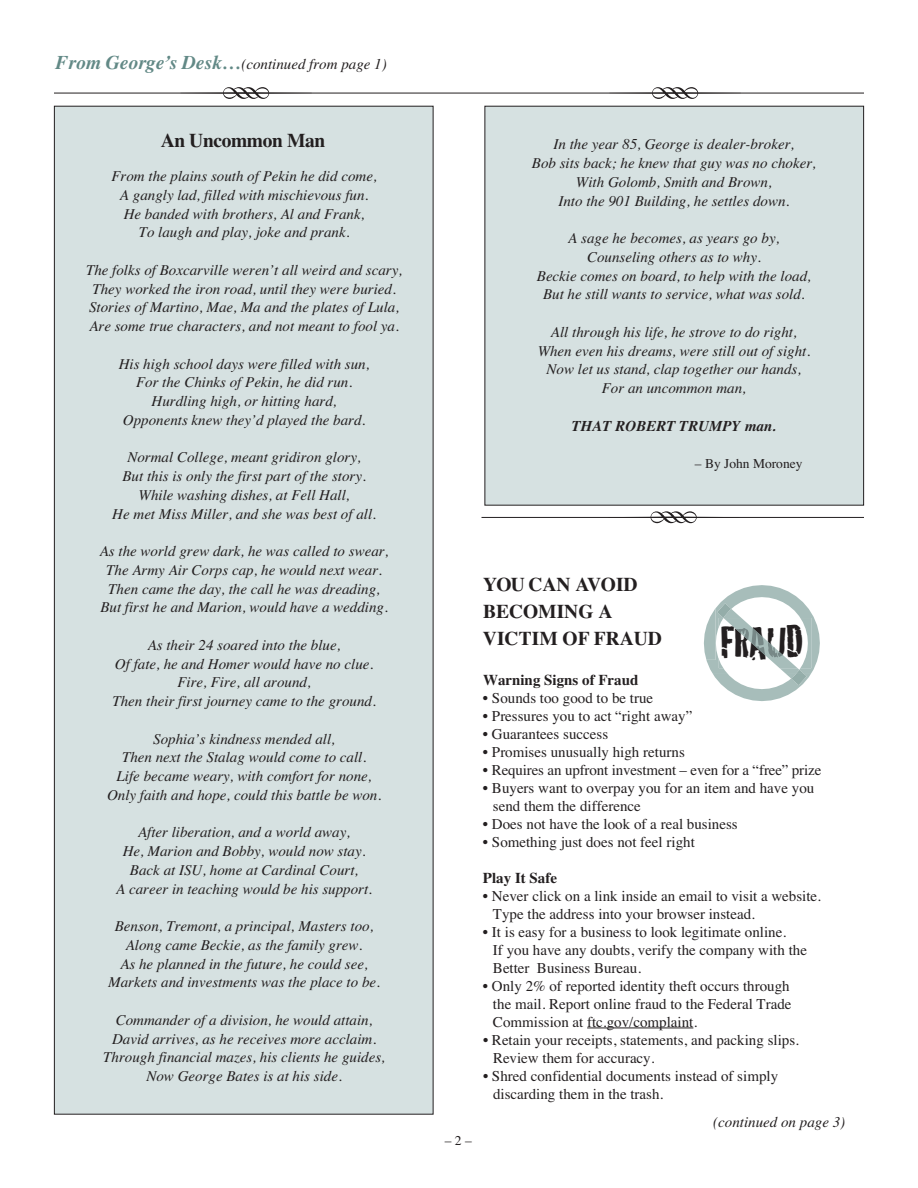
<style>
.page{position:relative;width:918px;height:1188px;background:#fff}
.page>*{position:absolute;margin:0;border:0;box-sizing:border-box;transform-origin:0 0}
.t1{font:75px "Type Embellishments One Let Plain";color:#231f20}
.t2{font:43.95px "Cracked";letter-spacing:-.02em;color:#231f20}
.t3{font:700 19.5px/27px "Times";color:#231f20}
.t4{font:italic 700 19.5px "Times";color:#628986}
.t5{font:700 19.5px "Times";letter-spacing:-.02em;color:#231f20}
.t6{font:italic 15px/18.8px "Times";color:#231f20;text-align:center}
.t7{font:15px/18px "Times";color:#231f20}
.t8{font:700 15px "Times";color:#231f20}
.t9{font:italic 700 15px "Times";color:#231f20}
.t10{font:13.5px "Times";color:#231f20}
.s1{font-weight:400;font-size:15px;color:#231f20}
</style>
<div class="page">
<div style="left:54px;top:106px;width:379px;height:1008px;background:#d6e1e1"></div>
<hr style="left:54px;top:93px;width:810px;height:1px;background:#231f20">
<hr style="left:587px;top:1028px;width:106px;height:1px;background:#231f20">
<div style="left:485px;top:106px;width:379px;height:399px;background:#d6e1e1"></div>
<div style="left:484px;top:106px;width:380px;height:400px;border:1px solid #231f20"></div>
<hr style="left:482px;top:517px;width:382px;height:1px;background:#231f20">
<svg style="left:704px;top:585px;width:116px;height:116px"></svg>
<h3 class="t4" style="left:55px;top:51px;width:265px">From George’s Desk…<span class="s1">(continued fr</span></h3>
<h1 class="t1" style="left:315px;top:137px;width:140px;rotate:-180deg">-</h1>
<p class="t6" style="left:319px;top:54px;width:69px">om page 1)</p>
<h3 class="t5" style="left:161px;top:129px;width:166px">An Uncommon Man</h3>
<p class="t6" style="left:111px;top:167px;width:267px">From the plains south of Pekin he did come, A gangly lad, filled with mischievous fun.<br>He banded with brothers, Al and Frank,<br>To laugh and play, joke and prank.</p>
<p class="t6" style="left:86px;top:260px;width:318px;text-align:left">The folks of Boxcarville weren’t all weird and scary, They worked the iron road, until they were buried.<br>Stories of Martino, Mae, Ma and the plates of Lula, Are some true characters, and not meant to fool ya.</p>
<p class="t6" style="left:119px;top:354px;width:252px">His high school days were filled with sun, For the Chinks of Pekin, he did run.<br>Hurdling high, or hitting hard, Opponents knew they’d played the bard.</p>
<p class="t6" style="left:112px;top:448px;width:265px">Normal College, meant gridiron glory,<br>But this is only the first part of the story.<br>While washing dishes, at Fell Hall,<br>He met Miss Miller, and she was best of all.</p>
<p class="t6" style="left:100px;top:542px;width:290px">As the world grew dark, he was called to swear, The Army Air Corps cap, he would next wear.<br>Then came the day, the call he was dreading, But first he and Marion, would have a wedding.</p>
<p class="t6" style="left:112px;top:635px;width:265px">As their 24 soared into the blue,<br>Of fate, he and Homer would have no clue.<br>Fire, Fire, all around,<br>Then their first journey came to the ground.</p>
<p class="t6" style="left:107px;top:729px;width:276px">Sophia’s kindness mended all,<br>Then next the Stalag would come to call.<br>Life became weary, with comfort for none, Only faith and hope, could this battle be won.</p>
<p class="t6" style="left:116px;top:823px;width:257px">After liberation, and a world away,<br>He, Marion and Bobby, would now stay.<br>Back at ISU, home at Cardinal Court,<br>A career in teaching would be his support.</p>
<p class="t6" style="left:108px;top:917px;width:273px">Benson, Tremont, a principal, Masters too, Along came Beckie, as the family grew.<br>As he planned in the future, he could see, Markets and investments was the place to be.</p>
<p class="t6" style="left:103px;top:1010px;width:283px">Commander of a division, he would attain, David arrives, as he receives more acclaim.<br>Through financial mazes, his clients he guides, Now George Bates is at his side.</p>
<h1 class="t1" style="left:744px;top:137px;width:140px;rotate:-180deg">-</h1>
<p class="t6" style="left:532px;top:135px;width:286px">In the year 85, George is dealer-broker,<br>Bob sits back; he knew that guy was no choker, With Golomb, Smith and Brown,<br>Into the 901 Building, he settles down.</p>
<p class="t6" style="left:537px;top:229px;width:276px">A sage he becomes, as years go by, Counseling others as to why.<br>Beckie comes on board, to help with the load, But he still wants to service, what was sold.</p>
<p class="t6" style="left:538px;top:322px;width:274px">All through his life, he strove to do right, When even his dreams, were still out of sight.<br>Now let us stand, clap together our hands, For an uncommon man,</p>
<p class="t9" style="left:572px;top:417px;width:206px">THAT ROBERT TRUMPY man.</p>
<p class="t10" style="left:695px;top:456px;width:109px">– By John Moroney</p>
<h1 class="t1" style="left:743px;top:562px;width:140px;rotate:-180deg">-</h1>
<p class="t10" style="left:445px;top:1132px;width:28px">–2–</p>
<h3 class="t3" style="left:483px;top:571px;width:181px">YOU CAN AVOID<br>BECOMING A<br>VICTIM OF FRAUD</h3>
<h2 class="t2" style="left:720px;top:608px;width:84px">FRAUD</h2>
<p class="t8" style="left:483px;top:671px;width:157px">Warning Signs of Fraud</p>
<p class="t7" style="left:483px;top:689px;width:172px">• Sounds too good to be true</p>
<p class="t7" style="left:483px;top:707px;width:211px">• Pressures you to act “right away”</p>
<p class="t7" style="left:483px;top:725px;width:127px">• Guarantees success</p>
<p class="t7" style="left:483px;top:743px;width:203px">• Promises unusually high returns</p>
<p class="t7" style="left:483px;top:761px;width:340px">• Requires an upfront investment – even for a “free” prize</p>
<p class="t7" style="left:493px;top:779px;width:323px;text-indent:-10px">• Buyers want to overpay you for an item and have you send them the difference</p>
<p class="t7" style="left:483px;top:815px;width:256px">• Does not have the look of a real business</p>
<p class="t7" style="left:483px;top:833px;width:213px">• Something just does not feel right</p>
<p class="t8" style="left:483px;top:869px;width:76px">Play It Safe</p>
<p class="t7" style="left:493px;top:887px;width:330px;text-indent:-10px">• Never click on a link inside an email to visit a website.<br>Type the address into your browser instead.</p>
<p class="t7" style="left:493px;top:923px;width:316px;text-indent:-10px">• It is easy for a business to look legitimate online.<br>If you have any doubts, verify the company with the<br>Better Business Bureau.</p>
<p class="t7" style="left:493px;top:977px;width:300px;text-indent:-10px">• Only 2% of reported identity theft occurs through the mail. Report online fraud to the Federal Trade<br>Commission at ftc.gov/complaint.</p>
<p class="t7" style="left:493px;top:1031px;width:307px;text-indent:-10px">• Retain your receipts, statements, and packing slips.<br>Review them for accuracy.</p>
<p class="t7" style="left:493px;top:1067px;width:287px;text-indent:-10px">• Shred confidential documents instead of simply discarding them in the trash.</p>
<p class="t6" style="left:713px;top:1112px;width:134px">(continued on page 3)</p>
</div>
